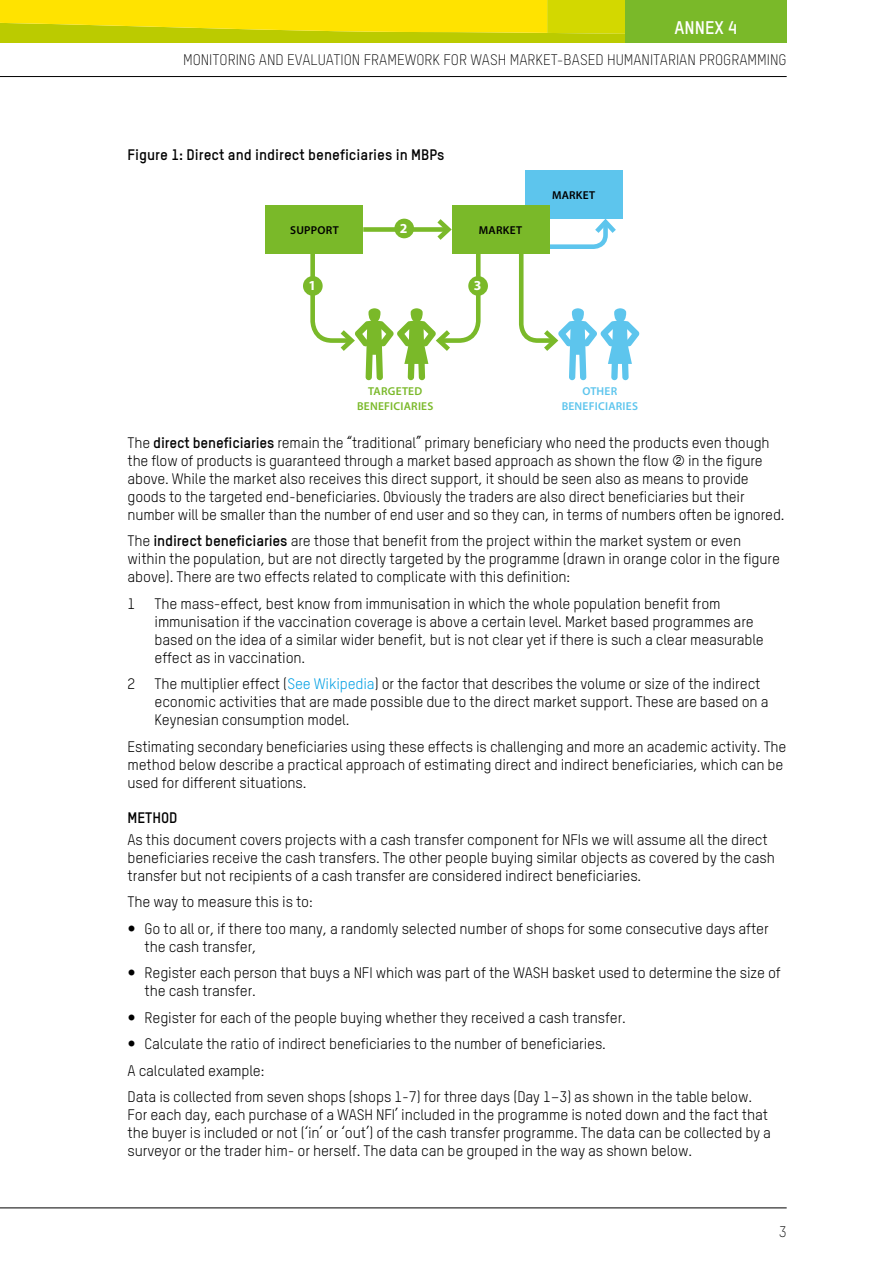
<style>
.page{position:relative;width:893px;height:1263px;background:#fff}
.page>*{position:absolute;margin:0;border:0;box-sizing:border-box;transform-origin:0 0}
.t1{font:700 18px "Oxfam TSTARPRO";color:#fff}
.t2{font:15px/18px "Oxfam TSTARPRO";letter-spacing:-.01em;color:#000}
.t3{font:300 15px "Oxfam TSTARPRO";color:#000}
.t4{font:700 15px "Oxfam TSTARPRO";color:#000}
.t5{font:700 13.8px "Myriad Pro";color:#fff}
.t6{font:600 11.55px/14.9px "Myriad Pro";letter-spacing:.02em;color:#7ab929;text-align:center}
.t7{font:600 11.55px "Myriad Pro";letter-spacing:.02em;color:#000}
.t8{font:600 11.55px/14.9px "Myriad Pro";letter-spacing:.02em;color:#5dc5ed;text-align:center}
.s1{font-weight:700}
.s2{font-family:"Circle Frame"}
.s3{color:#009fe3}
</style>
<div class="page">
<div style="left:525px;top:170px;width:97px;height:49px;background:#5dc5ed"></div>
<div style="left:266px;top:205px;width:97px;height:49px;background:#7ab929"></div>
<div style="left:452px;top:205px;width:97px;height:49px;background:#7ab929"></div>
<div style="left:468px;top:276px;width:20px;height:20px;background:#7ab929;border-radius:50%"></div>
<div style="left:303px;top:276px;width:20px;height:20px;background:#7ab929;border-radius:50%"></div>
<svg style="left:308px;top:218px;width:175px;height:162px"></svg>
<svg style="left:519px;top:215px;width:121px;height:165px"></svg>
<hr style="left:0;top:1207px;width:787px;height:1px;background:#000">
<svg style="left:0;top:0;width:625px;height:43px;background:#e5da00"></svg>
<hr style="left:0;top:76px;width:787px;height:1px;background:#000">
<div style="left:625px;top:0;width:162px;height:43px;background:#7ab929"></div>
<p class="t1" style="left:675px;top:16px;width:64px">ANNEX 4</p>
<p class="t3" style="left:183px;top:51px;width:605px">MONITORING AND EVALUATION FRAMEWORK FOR WASH MARKET-BASED HUMANITARIAN PROGRAMMING</p>
<p class="t4" style="left:128px;top:146px;width:319px">Figure 1: Direct and indirect beneficiaries in MBPs</p>
<p class="t7" style="left:290px;top:223px;width:50px">SUPPORT</p>
<p class="t5" style="left:400px;top:219px;width:9px">2</p>
<p class="t7" style="left:479px;top:223px;width:45px">MARKET</p>
<p class="t5" style="left:309px;top:276px;width:9px">1</p>
<p class="t5" style="left:474px;top:276px;width:9px">3</p>
<p class="t7" style="left:552px;top:187px;width:45px">MARKET</p>
<p class="t6" style="left:357px;top:384px;width:78px">TARGETED<br>BENEFICIARIES</p>
<p class="t8" style="left:562px;top:384px;width:78px">OTHER<br>BENEFICIARIES</p>
<p class="t2" style="left:128px;top:433px;width:658px">The <span class="s1">direct beneficiaries</span> remain the “traditional” primary beneficiary who need the products even though the flow of products is guaranteed through a market based approach as shown the flow <span class="s2">2</span> in the figure above. While the market also receives this direct support, it should be seen also as means to provide goods to the targeted end-beneficiaries. Obviously the traders are also direct beneficiaries but their number will be smaller than the number of end user and so they can, in terms of numbers often be ignored.</p>
<p class="t2" style="left:128px;top:532px;width:654px">The <span class="s1">indirect beneficiaries</span> are those that benefit from the project within the market system or even within the population, but are not directly targeted by the programme (drawn in orange color in the figure above). There are two effects related to complicate with this definition:</p>
<p class="t2" style="left:128px;top:594px;width:9px">1</p>
<p class="t2" style="left:155px;top:594px;width:611px">The mass-effect, best know from immunisation in which the whole population benefit from immunisation if the vaccination coverage is above a certain level. Market based programmes are based on the idea of a similar wider benefit, but is not clear yet if there is such a clear measurable effect as in vaccination.</p>
<p class="t2" style="left:128px;top:675px;width:9px">2</p>
<p class="t2" style="left:155px;top:675px;width:615px">The multiplier effect (<span class="s3">See Wikipedia</span>) or the factor that describes the volume or size of the indirect economic activities that are made possible due to the direct market support. These are based on a<br>Keynesian consumption model.</p>
<p class="t2" style="left:128px;top:737px;width:660px">Estimating secondary beneficiaries using these effects is challenging and more an academic activity. The method below describe a practical approach of estimating direct and indirect beneficiaries, which can be used for different situations.</p>
<p class="t4" style="left:128px;top:808px;width:52px">METHOD</p>
<p class="t2" style="left:128px;top:830px;width:649px">As this document covers projects with a cash transfer component for NFIs we will assume all the direct beneficiaries receive the cash transfers. The other people buying similar objects as covered by the cash transfer but not recipients of a cash transfer are considered indirect beneficiaries.</p>
<p class="t2" style="left:145px;top:889px;width:626px;line-height:26.5px;text-indent:-17px">The way to measure this is to:<br>Go to all or, if there too many, a randomly selected number of shops for some consecutive days after</p>
<p class="t2" style="left:145px;top:933px;width:638px;line-height:26.5px">the cash transfer,<br>Register each person that buys a NFI which was part of the WASH basket used to determine the size of</p>
<p class="t2" style="left:145px;top:982px;width:113px">the cash transfer.</p>
<p class="t2" style="left:145px;top:1008px;width:483px">Register for each of the people buying whether they received a cash transfer.</p>
<p class="t2" style="left:145px;top:1035px;width:463px">Calculate the ratio of indirect beneficiaries to the number of beneficiaries.</p>
<p class="t2" style="left:128px;top:1061px;width:138px">A calculated example:</p>
<p class="t2" style="left:128px;top:1088px;width:626px">Data is collected from seven shops (shops 1-7) for three days (Day 1–3) as shown in the table below.</p>
<p class="t2" style="left:128px;top:1106px;width:645px">For each day, each purchase of a WASH NFI’ included in the programme is noted down and the fact that the buyer is included or not (‘in’ or ‘out’) of the cash transfer programme. The data can be collected by a surveyor or the trader him- or herself. The data can be grouped in the way as shown below.</p>
<p class="t3" style="left:779px;top:1222px;width:9px">3</p>
</div>
